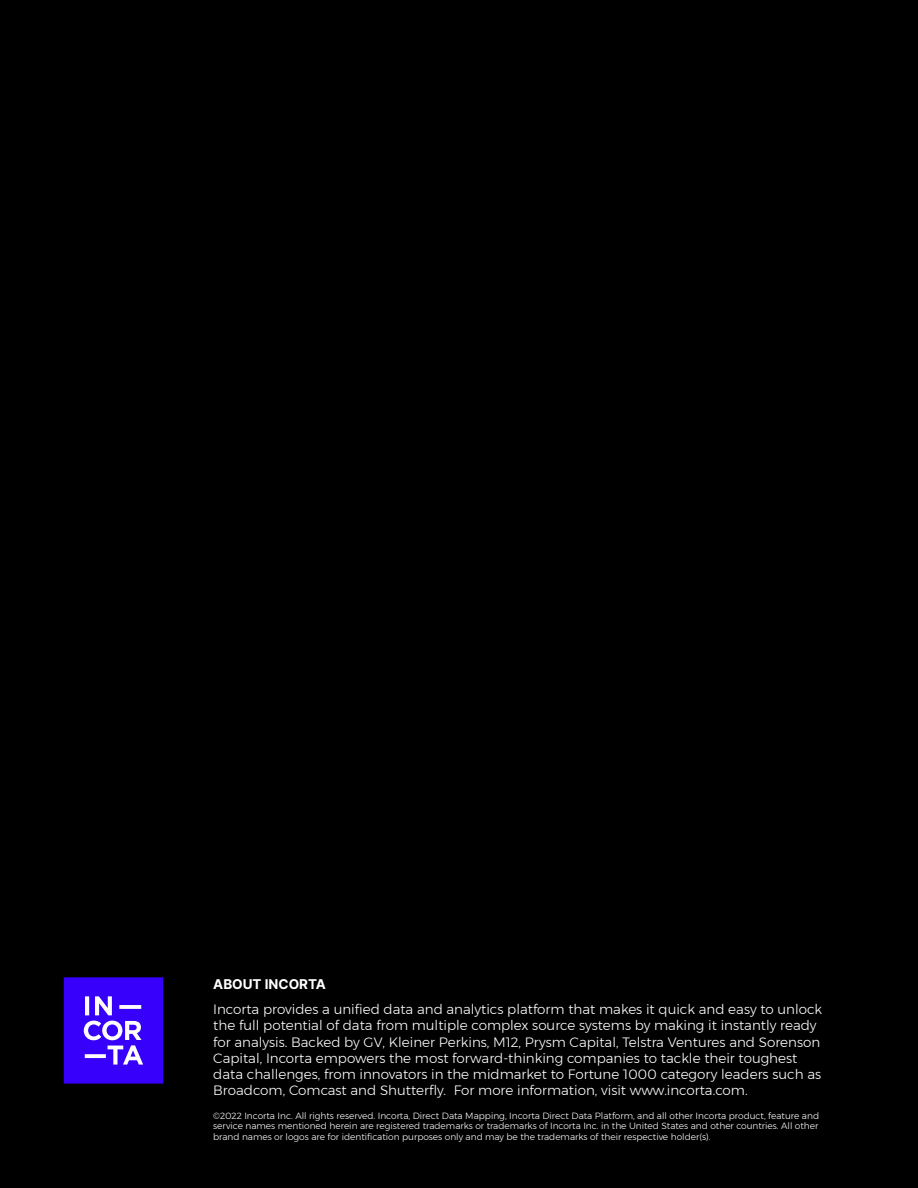
<style>
.page{position:relative;width:918px;height:1188px;background:#000}
.page>*{position:absolute;margin:0;border:0;box-sizing:border-box;transform-origin:0 0}
.t1{font:300 13.5px/16.2px "Montserrat";color:#fff}
.t2{font:700 13.5px "Inter";color:#fff}
.t3{font:300 9px/10.8px "Montserrat";color:#fff;text-align:justify}
</style>
<div class="page">
<svg style="left:64px;top:977px;width:99px;height:107px;background:#4e1ff8"></svg>
<p class="t2" style="left:213px;top:975px;width:114px">ABOUT INCORTA</p>
<p class="t1" style="left:213px;top:1001px;width:611px">Incorta provides a unified data and analytics platform that makes it quick and easy to unlock the full potential of data from multiple complex source systems by making it instantly ready for analysis. Backed by GV, Kleiner Perkins, M12, Prysm Capital, Telstra Ventures and Sorenson Capital, Incorta empowers the most forward-thinking companies to tackle their toughest data challenges, from innovators in the midmarket to Fortune 1000 category leaders such as Broadcom, Comcast and Shutterfly. For more information, visit www.incorta.com.</p>
<p class="t3" style="left:213px;top:1110px;width:607px">©2022 Incorta Inc. All rights reserved. Incorta, Direct Data Mapping, Incorta Direct Data Platform, and all other Incorta product, feature and service names mentioned herein are registered trademarks or trademarks of Incorta Inc. in the United States and other countries. All other brand names or logos are for identification purposes only and may be the trademarks of their respective holder(s).</p>
</div>
